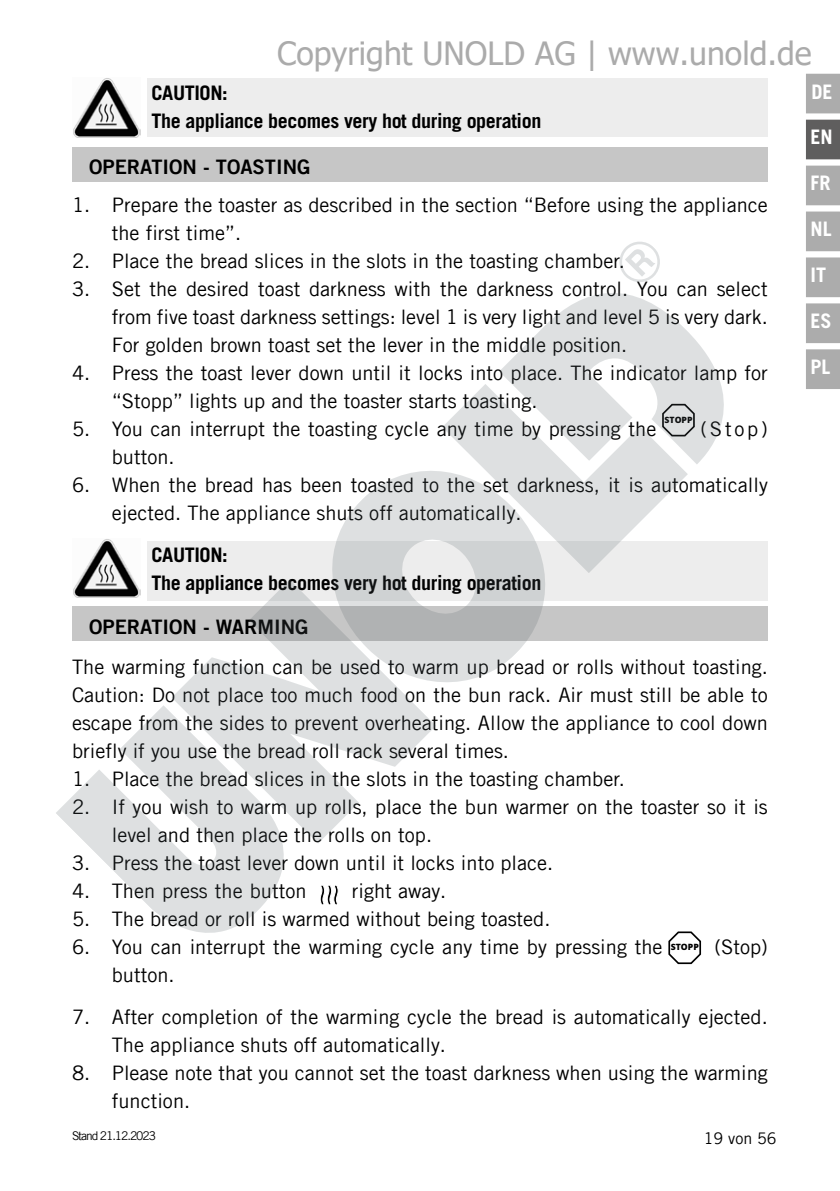
<style>
.page{position:relative;width:840px;height:1191px;background:#fff}
.page>*{position:absolute;margin:0;border:0;box-sizing:border-box;transform-origin:0 0}
.t1{font:32px "Tahoma";color:#ababab}
.t2{font:20px/28px "Trade Gothic LT Com";color:#000}
.t3{font:700 20px/28px "Trade Gothic LT Com";letter-spacing:-.02em;color:#000}
.t4{font:20px "Trade Gothic LT Com Bd 2";color:#000}
.t5{font:700 20px "Trade Gothic LT Com";color:#fff}
.t6{font:16px "Trade Gothic LT Com";color:#000}
.t7{font:12px "Trade Gothic LT Com";letter-spacing:-.09em;color:#000}
.t8{font:800 8.8px "Open Sans";color:#000}
</style>
<div class="page">
<div style="left:805px;top:74px;width:34px;height:39px;background:#acacac"></div>
<div style="left:805px;top:120px;width:34px;height:39px;background:#5f5e5e"></div>
<div style="left:805px;top:166px;width:34px;height:39px;background:#acacac"></div>
<div style="left:805px;top:211px;width:34px;height:40px;background:#acacac;border:2px solid #acacac"></div>
<div style="left:805px;top:257px;width:34px;height:40px;background:#acacac;border:2px solid #acacac"></div>
<div style="left:805px;top:303px;width:34px;height:40px;background:#acacac;border:2px solid #acacac"></div>
<div style="left:805px;top:349px;width:34px;height:40px;background:#acacac;border:2px solid #acacac"></div>
<div style="left:147px;top:541px;width:620px;height:60px;background:#ededed"></div>
<div style="left:147px;top:78px;width:620px;height:58px;background:#ededed"></div>
<img style="left:73px;top:78px;width:67px;height:59px">
<div style="left:72px;top:147px;width:695px;height:34px;background:#c6c6c6"></div>
<img style="left:73px;top:539px;width:67px;height:59px">
<div style="left:72px;top:607px;width:695px;height:34px;background:#c6c6c6"></div>
<svg style="left:668px;top:931px;width:32px;height:33px"></svg>
<svg style="left:320px;top:885px;width:18px;height:20px"></svg>
<svg style="left:543px;top:293px;width:181px;height:182px;fill:#dee0e1"></svg>
<svg style="left:442px;top:328px;width:245px;height:245px;fill:#dee0e1"></svg>
<svg style="left:332px;top:428px;width:255px;height:254px"></svg>
<svg style="left:171px;top:579px;width:265px;height:264px"></svg>
<svg style="left:56px;top:702px;width:260px;height:231px;fill:#dee0e1"></svg>
<svg style="left:619px;top:241px;width:41px;height:41px"></svg>
<h1 class="t1" style="left:277px;top:32px;width:535px">Copyright UNOLD AG | www.unold.de</h1>
<p class="t3" style="left:151px;top:79px;width:391px">CAUTION:<br>The appliance becomes very hot during operation</p>
<p class="t4" style="left:89px;top:155px;width:223px">OPERATION - TOASTING</p>
<p class="t2" style="left:112px;top:191px;width:657px;text-indent:-40px">1. Prepare the toaster as described in the section “Before using the appliance the first time”.</p>
<p class="t2" style="left:72px;top:247px;width:554px">2. Place the bread slices in the slots in the toasting chamber.</p>
<p class="t2" style="left:112px;top:275px;width:657px;text-align:justify;text-indent:-40px">3. Set the desired toast darkness with the darkness control. You can select from five toast darkness settings: level 1 is very light and level 5 is very dark.<br>For golden brown toast set the lever in the middle position.</p>
<p class="t2" style="left:112px;top:359px;width:657px;text-indent:-40px">4. Press the toast lever down until it locks into place. The indicator lamp for “Stopp” lights up and the toaster starts toasting.</p>
<p class="t2" style="left:72px;top:415px;width:585px">5. You can interrupt the toasting cycle any time by pressing the</p>
<p class="t2" style="left:700px;top:415px;width:69px">(Stop)</p>
<p class="t2" style="left:112px;top:443px;width:64px">button.</p>
<p class="t2" style="left:112px;top:471px;width:657px;text-indent:-40px">6. When the bread has been toasted to the set darkness, it is automatically ejected. The appliance shuts off automatically.</p>
<p class="t3" style="left:151px;top:541px;width:391px">CAUTION:<br>The appliance becomes very hot during operation</p>
<p class="t8" style="left:664px;top:413px;width:30px">STOPP</p>
<p class="t4" style="left:89px;top:614px;width:221px">OPERATION - WARMING</p>
<p class="t2" style="left:72px;top:653px;width:697px;text-align:justify">The warming function can be used to warm up bread or rolls without toasting.<br>Caution: Do not place too much food on the bun rack. Air must still be able to escape from the sides to prevent overheating. Allow the appliance to cool down briefly if you use the bread roll rack several times.</p>
<p class="t2" style="left:72px;top:765px;width:554px">1. Place the bread slices in the slots in the toasting chamber.</p>
<p class="t2" style="left:112px;top:793px;width:657px;text-indent:-40px">2. If you wish to warm up rolls, place the bun warmer on the toaster so it is level and then place the rolls on top.</p>
<p class="t2" style="left:72px;top:849px;width:482px">3. Press the toast lever down until it locks into place.</p>
<p class="t2" style="left:72px;top:877px;width:236px">4. Then press the button</p>
<p class="t2" style="left:351px;top:877px;width:96px">right away.</p>
<p class="t2" style="left:72px;top:905px;width:479px">5. The bread or roll is warmed without being toasted.</p>
<p class="t2" style="left:72px;top:933px;width:591px">6. You can interrupt the warming cycle any time by pressing the</p>
<p class="t8" style="left:670px;top:940px;width:30px">STOPP</p>
<p class="t2" style="left:714px;top:933px;width:55px">(Stop)</p>
<p class="t2" style="left:112px;top:961px;width:64px">button.</p>
<p class="t2" style="left:112px;top:1003px;width:657px;text-indent:-40px">7. After completion of the warming cycle the bread is automatically ejected.<br>The appliance shuts off automatically.</p>
<p class="t2" style="left:112px;top:1059px;width:657px;text-indent:-40px">8. Please note that you cannot set the toast darkness when using the warming function.</p>
<p class="t7" style="left:72px;top:1128px;width:85px">Stand 21.12.2023</p>
<p class="t6" style="left:703px;top:1128px;width:74px">19 von 56</p>
<p class="t5" style="left:811px;top:80px;width:23px">DE</p>
<p class="t5" style="left:810px;top:125px;width:24px">EN</p>
<p class="t5" style="left:810px;top:171px;width:21px">FR</p>
<p class="t5" style="left:810px;top:217px;width:23px">NL</p>
<p class="t5" style="left:810px;top:262px;width:17px">IT</p>
<p class="t5" style="left:810px;top:308px;width:23px">ES</p>
<p class="t5" style="left:810px;top:354px;width:21px">PL</p>
</div>
